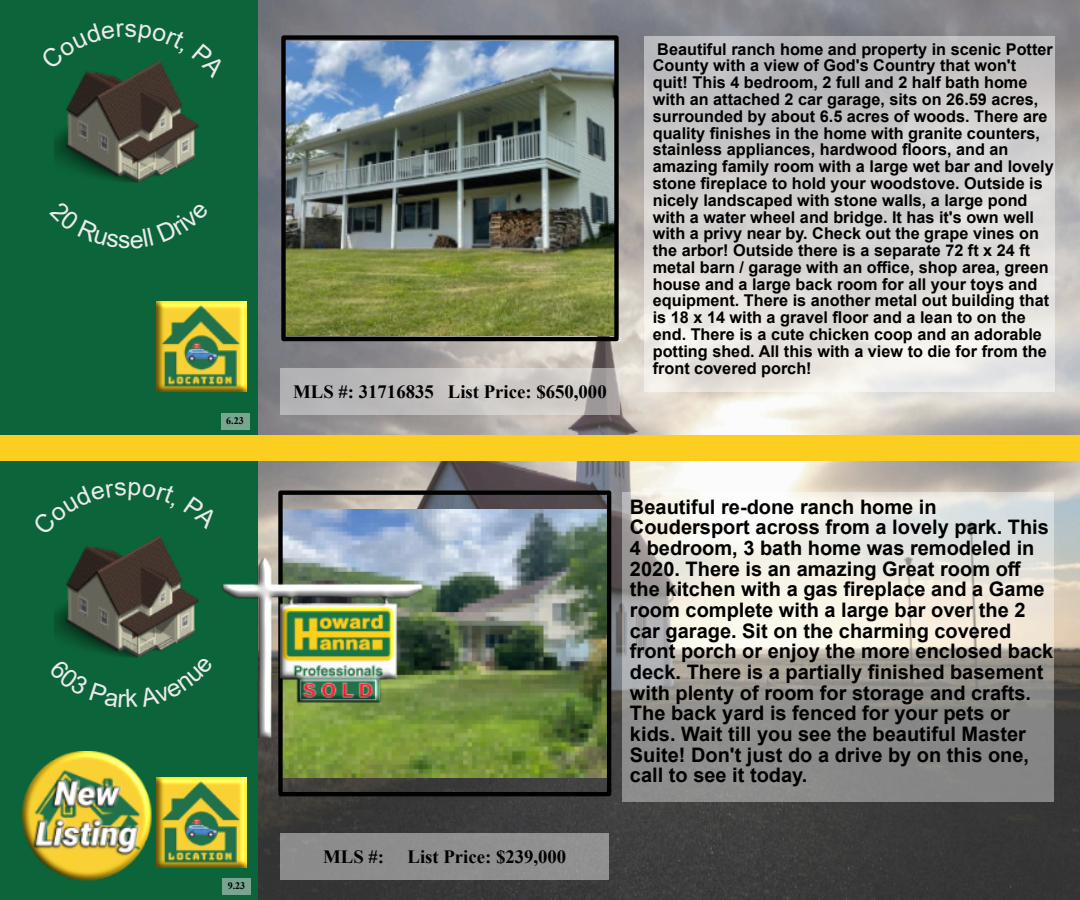
<style>
.page{position:relative;width:1080px;height:900px;background:#fff}
.page>*{position:absolute;margin:0;border:0;box-sizing:border-box;transform-origin:0 0}
.t1{font:700 20px/20.6px "Arial";color:#000}
.t2{font:700 18.75px "Times New Roman";color:#000}
.t3{font:700 16.25px/16.8px "Arial";color:#000}
.t4{font:700 10px "Times New Roman";color:#000}
</style>
<div class="page">
<img style="left:257px;top:0;width:823px;height:900px">
<div style="left:0;top:0;width:257px;height:900px;background:#0c653a"></div>
<img style="left:54px;top:535px;width:145px;height:121px">
<img style="left:54px;top:69px;width:145px;height:114px">
<img style="left:286px;top:42px;width:328px;height:293px">
<div style="left:281px;top:35px;width:338px;height:306px;border:4px solid #000"></div>
<div style="left:645px;top:37px;width:410px;height:355px;background:#fff;opacity:.48"></div>
<div style="left:622px;top:492px;width:432px;height:309px;background:#fff;opacity:.39"></div>
<div style="left:0;top:436px;width:1080px;height:25px;background:#fbce20"></div>
<div style="left:280px;top:368px;width:340px;height:47px;background:#ebebeb;opacity:.48"></div>
<div style="left:280px;top:833px;width:329px;height:47px;background:#8e8e8e"></div>
<div style="left:221px;top:413px;width:28px;height:17px;background:#77a58f"></div>
<div style="left:222px;top:878px;width:29px;height:17px;background:#77a58f"></div>
<img style="left:283px;top:510px;width:323px;height:267px">
<div style="left:278px;top:490px;width:333px;height:306px;border:4px solid #000"></div>
<img style="left:156px;top:301px;width:90px;height:90px">
<img style="left:156px;top:777px;width:90px;height:90px">
<img style="left:23px;top:752px;width:128px;height:129px">
<img style="left:222px;top:558px;width:202px;height:180px">
<svg style="left:144px;top:60px;width:21px;height:9px"></svg>
<svg style="left:192px;top:69px;width:7px;height:9px"></svg>
<p class="t4" style="left:226px;top:417px;width:19px">6.23</p>
<p class="t4" style="left:228px;top:882px;width:19px">9.23</p>
<p class="t2" style="left:293px;top:385px;width:315px">MLS #: 31716835 List Price: $650,000</p>
<p class="t3" style="left:653px;top:42px;width:402px">Beautiful ranch home and property in scenic Potter County with a view of God's Country that won't quit! This 4 bedroom, 2 full and 2 half bath home with an attached 2 car garage, sits on 26.59 acres, surrounded by about 6.5 acres of woods. There are quality finishes in the home with granite counters, stainless appliances, hardwood floors, and an amazing family room with a large wet bar and lovely stone fireplace to hold your woodstove. Outside is nicely landscaped with stone walls, a large pond with a water wheel and bridge. It has it's own well with a privy near by. Check out the grape vines on the arbor! Outside there is a separate 72 ft x 24 ft metal barn / garage with an office, shop area, green house and a large back room for all your toys and equipment. There is another metal out building that is 18 x 14 with a gravel floor and a lean to on the end. There is a cute chicken coop and an adorable potting shed. All this with a view to die for from the front covered porch!</p>
<p class="t2" style="left:323px;top:850px;width:62px">MLS #:</p>
<p class="t2" style="left:408px;top:850px;width:160px">List Price: $239,000</p>
<p class="t1" style="left:630px;top:498px;width:425px">Beautiful re-done ranch home in Coudersport across from a lovely park. This 4 bedroom, 3 bath home was remodeled in 2020. There is an amazing Great room off the kitchen with a gas fireplace and a Game room complete with a large bar over the 2 car garage. Sit on the charming covered front porch or enjoy the more enclosed back deck. There is a partially finished basement with plenty of room for storage and crafts.<br>The back yard is fenced for your pets or kids. Wait till you see the beautiful Master Suite! Don't just do a drive by on this one, call to see it today.</p>
</div>
